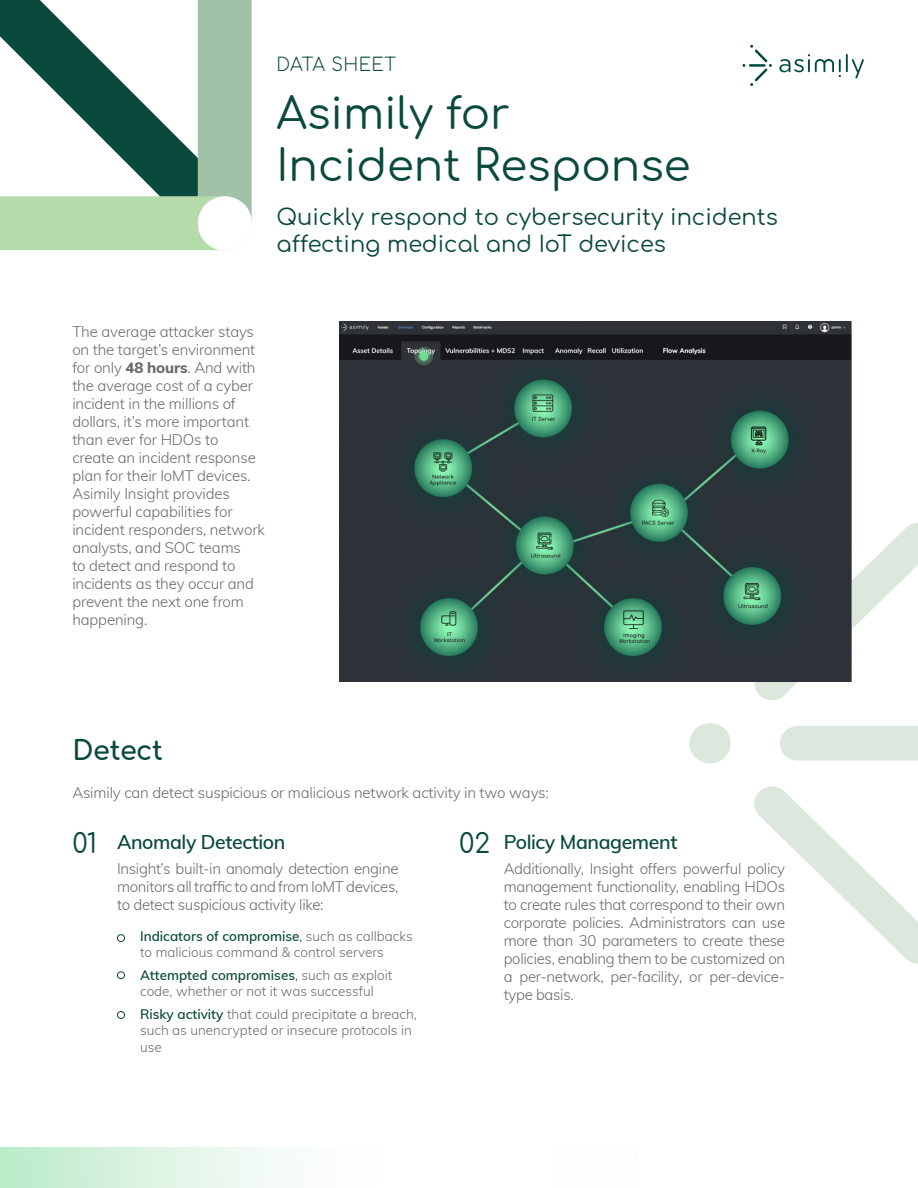
<style>
.page{position:relative;width:918px;height:1188px;background:#fff}
.page>*{position:absolute;margin:0;border:0;box-sizing:border-box;transform-origin:0 0}
.t1{font:43.5px "Comfortaa";color:#0a493d}
.t2{font:27px "Comfortaa";letter-spacing:-.01em;color:#0a4a3c}
.t3{font:27px "Comfortaa";color:#0a493d}
.t4{font:22.5px/27px "Comfortaa";color:#0a493d}
.t5{font:600 19.5px "Muli";letter-spacing:-.02em;color:#0a4a3c}
.CATEGORY{font:18px "Comfortaa";letter-spacing:.025em;color:#0a493d}
.t6{font:300 15px/18px "Muli";letter-spacing:-.01em;color:#666b67;text-align:justify}
.t7{font:300 13.5px/16.2px "Muli";color:#666b66}
.s1{font-weight:800}
.s2{font-weight:600;color:#0a4a3c}
.s3{color:#0a4a3c}
</style>
<div class="page">
<svg style="left:754px;top:786px;width:164px;height:178px"></svg>
<div style="left:780px;top:726px;width:138px;height:35px;background:#dce8dd"></div>
<svg style="left:752px;top:521px;width:166px;height:179px"></svg>
<svg style="left:689px;top:723px;width:42px;height:41px"></svg>
<svg style="left:0;top:0;width:252px;height:251px"></svg>
<svg style="left:743px;top:45px;width:29px;height:41px"></svg>
<svg style="left:779px;top:54px;width:85px;height:25px"></svg>
<svg style="left:117px;top:934px;width:8px;height:8px"></svg>
<svg style="left:117px;top:1011px;width:8px;height:8px"></svg>
<svg style="left:117px;top:971px;width:8px;height:8px"></svg>
<img style="left:339px;top:321px;width:512px;height:360px">
<p class="CATEGORY" style="left:276px;top:49px;width:121px">DATA SHEET</p>
<p class="t1" style="left:276px;top:74px;width:235px">Asimily for</p>
<p class="t1" style="left:276px;top:126px;width:416px">Incident Response</p>
<p class="t4" style="left:276px;top:201px;width:503px">Quickly respond to cybersecurity incidents affecting medical and IoT devices</p>
<p class="t6" style="left:72px;top:321px;width:194px;text-align:left">The average attacker stays on the target’s environment for only <span class="s1">48 hours</span>. And with the average cost of a cyber incident in the millions of dollars, it’s more important than ever for HDOs to<br>create an incident response plan for their IoMT devices.<br>Asimily Insight provides powerful capabilities for incident responders, network analysts, and SOC teams<br>to detect and respond to incidents as they occur and prevent the next one from happening.</p>
<p class="t2" style="left:72px;top:726px;width:92px">Detect</p>
<p class="t6" style="left:72px;top:783px;width:478px">Asimily can detect suspicious or malicious network activity in two ways:</p>
<p class="t3" style="left:72px;top:819px;width:26px">01</p>
<p class="t5" style="left:117px;top:828px;width:170px">Anomaly Detection</p>
<p class="t3" style="left:459px;top:819px;width:33px">02</p>
<p class="t6" style="left:117px;top:859px;width:283px">Insight’s built-in anomaly detection engine monitors all traffic to and from IoMT devices, to detect suspicious activity like:</p>
<p class="t7" style="left:140px;top:927px;width:274px"><span class="s2">Indicators of compromise</span><span class="s3">,</span> such as callbacks to malicious command &amp; control servers</p>
<p class="t7" style="left:140px;top:966px;width:254px"><span class="s2">Attempted compromises</span><span class="s3">,</span> such as exploit code, whether or not it was successful</p>
<p class="t7" style="left:140px;top:1006px;width:278px"><span class="s2">Risky activity</span> that could precipitate a breach, such as unencrypted or insecure protocols in use</p>
<p class="t5" style="left:504px;top:828px;width:175px">Policy Management</p>
<p class="t6" style="left:504px;top:859px;width:283px">Additionally, Insight offers powerful policy management functionality, enabling HDOs to create rules that correspond to their own corporate policies. Administrators can use more than 30 parameters to create these policies, enabling them to be customized on a per-network, per-facility, or per-device&shy;type basis.</p>
</div>
